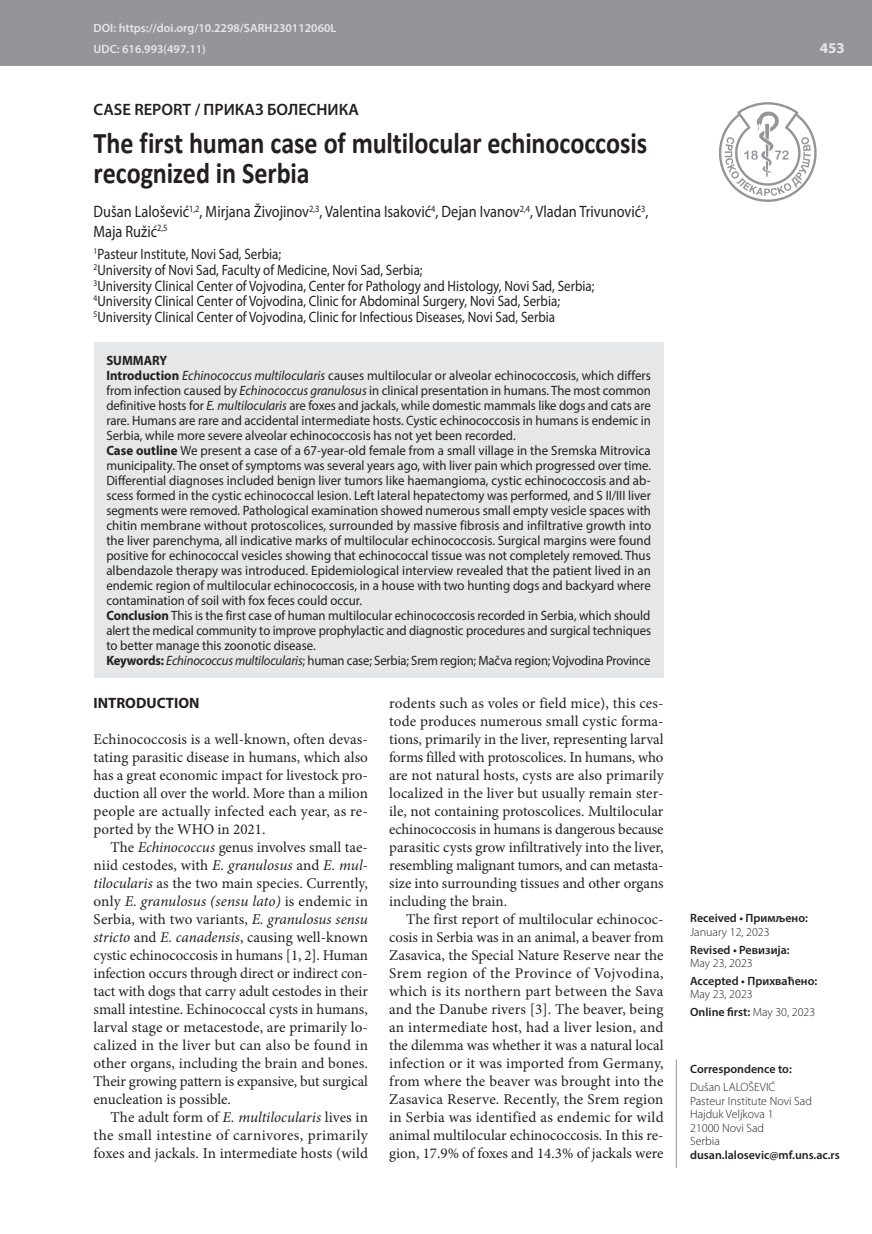
<style>
.page{position:relative;width:872px;height:1234px;background:#fff}
.page>*{position:absolute;margin:0;border:0;box-sizing:border-box;transform-origin:0 0}
.t1{font:700 30px/30px "Calibri";letter-spacing:-.005em;color:#231f20;scale:.87 1}
.t2{font:16.5px/19.5px "Myriad Pro";color:#231f20;scale:.87 1}
.t3{font:600 16.5px "Myriad Pro";color:#231f20}
.t4{font:15px/18px "Minion Pro";color:#231f20;text-align:justify}
.t5{font:15px/15.8px "Myriad Pro";color:#231f20;scale:.87 1}
.t6{font:700 15px "Myriad Pro";color:#231f20}
.t7{font:700 15px "Myriad Pro";color:#e6e7e9}
.t8{font:13.5px/15px "Myriad Pro";color:#231f20;scale:.95 1}
.t9{font:300 12px/13.5px "Myriad Pro";color:#231f20}
.t10{font:600 12px "Myriad Pro";color:#231f20}
.t11{font:600 12px/21.3px "Myriad Pro";color:#e6e7e9}
.s1{font-weight:700}
.s2{font-style:italic}
.s3{font-weight:600}
</style>
<div class="page">
<div style="left:0;top:0;width:872px;height:66px;background:#939598"></div>
<svg style="left:719px;top:102px;width:98px;height:100px"></svg>
<hr style="left:676px;top:1059px;width:1px;height:108px;background:#939598">
<div style="left:94px;top:342px;width:569px;height:335px;background:#e6e7e9"></div>
<p class="t11" style="left:94px;top:17px;width:244px">DOI: https://doi.org/10.2298/SARH230112060L<br>UDC: 616.993(497.11)</p>
<p class="t3" style="left:94px;top:98px;width:267px">CASE REPORT / ПРИКАЗ БОЛЕСНИКА</p>
<h1 class="t1" style="left:94px;top:128px;width:638px">The first human case of multilocular echinococcosis recognized in Serbia</h1>
<p class="t2" style="left:94px;top:202px;width:639px">Dušan Lalošević<sup>1,2</sup>, Mirjana Živojinov<sup>2,3</sup>, Valentina Isaković<sup>4</sup>, Dejan Ivanov<sup>2,4</sup>, Vladan Trivunović<sup>3</sup>,<br>Maja Ružić<sup>2,5</sup></p>
<p class="t5" style="left:94px;top:246px;width:577px"><sup>1</sup>Pasteur Institute, Novi Sad, Serbia;<br><sup>2</sup>University of Novi Sad, Faculty of Medicine, Novi Sad, Serbia;<br><sup>3</sup>University Clinical Center of Vojvodina, Center for Pathology and Histology, Novi Sad, Serbia; <sup>4</sup>University Clinical Center of Vojvodina, Clinic for Abdominal Surgery, Novi Sad, Serbia; <sup>5</sup>University Clinical Center of Vojvodina, Clinic for Infectious Diseases, Novi Sad, Serbia</p>
<p class="t8" style="left:106px;top:352px;width:575px"><span class="s1">SUMMARY<br>Introduction</span> <span class="s2">Echinococcus multilocularis</span> causes multilocular or alveolar echinococcosis, which differs from infection caused by <span class="s2">Echinococcus granulosus</span> in clinical presentation in humans. The most common definitive hosts for <span class="s2">E. multilocularis</span> are foxes and jackals, while domestic mammals like dogs and cats are rare. Humans are rare and accidental intermediate hosts. Cystic echinococcosis in humans is endemic in Serbia, while more severe alveolar echinococcosis has not yet been recorded.<br><span class="s1">Case outline</span> We present a case of a 67-year-old female from a small village in the Sremska Mitrovica municipality. The onset of symptoms was several years ago, with liver pain which progressed over time.<br>Differential diagnoses included benign liver tumors like haemangioma, cystic echinococcosis and ab&shy;scess formed in the cystic echinococcal lesion. Left lateral hepatectomy was performed, and S II/III liver segments were removed. Pathological examination showed numerous small empty vesicle spaces with chitin membrane without protoscolices, surrounded by massive fibrosis and infiltrative growth into the liver parenchyma, all indicative marks of multilocular echinococcosis. Surgical margins were found positive for echinococcal vesicles showing that echinococcal tissue was not completely removed. Thus albendazole therapy was introduced. Epidemiological interview revealed that the patient lived in an endemic region of multilocular echinococcosis, in a house with two hunting dogs and backyard where contamination of soil with fox feces could occur.<br><span class="s1">Conclusion</span> This is the first case of human multilocular echinococcosis recorded in Serbia, which should alert the medical community to improve prophylactic and diagnostic procedures and surgical techniques to better manage this zoonotic disease.<br><span class="s1">Keywords:</span> <span class="s2">Echinococcus multilocularis</span>; human case; Serbia; Srem region; Mačva region; Vojvodina Province</p>
<p class="t6" style="left:94px;top:693px;width:107px">INTRODUCTION</p>
<p class="t4" style="left:94px;top:730px;width:276px">Echinococcosis is a well-known, often devas&shy;tating parasitic disease in humans, which also has a great economic impact for livestock pro&shy;duction all over the world. More than a milion people are actually infected each year, as re&shy;ported by the WHO in 2021.</p>
<p class="t4" style="left:94px;top:838px;width:276px;text-indent:17px">The <span class="s2">Echinococcus</span> genus involves small tae&shy;niid cestodes, with <span class="s2">E. granulosus</span> and <span class="s2">E. mul&shy;tilocularis</span> as the two main species. Currently, only <span class="s2">E. granulosus (sensu lato)</span> is endemic in Serbia, with two variants, <span class="s2">E. granulosus sensu stricto</span> and <span class="s2">E. canadensis</span>, causing well-known cystic echinococcosis in humans [1, 2]. Human infection occurs through direct or indirect con&shy;tact with dogs that carry adult cestodes in their small intestine. Echinococcal cysts in humans, larval stage or metacestode, are primarily lo&shy;calized in the liver but can also be found in other organs, including the brain and bones.<br>Their growing pattern is expansive, but surgical enucleation is possible.</p>
<p class="t4" style="left:94px;top:1108px;width:276px;text-indent:17px">The adult form of <span class="s2">E. multilocularis</span> lives in the small intestine of carnivores, primarily foxes and jackals. In intermediate hosts (wild</p>
<p class="t4" style="left:389px;top:694px;width:276px">rodents such as voles or field mice), this ces&shy;tode produces numerous small cystic forma&shy;tions, primarily in the liver, representing larval forms filled with protoscolices. In humans, who are not natural hosts, cysts are also primarily localized in the liver but usually remain ster&shy;ile, not containing protoscolices. Multilocular echinococcosis in humans is dangerous because parasitic cysts grow infiltratively into the liver, resembling malignant tumors, and can metasta&shy;size into surrounding tissues and other organs including the brain.</p>
<p class="t4" style="left:389px;top:910px;width:276px;text-indent:17px">The first report of multilocular echinococ&shy;cosis in Serbia was in an animal, a beaver from Zasavica, the Special Nature Reserve near the Srem region of the Province of Vojvodina, which is its northern part between the Sava and the Danube rivers [3]. The beaver, being an intermediate host, had a liver lesion, and the dilemma was whether it was a natural local infection or it was imported from Germany, from where the beaver was brought into the Zasavica Reserve. Recently, the Srem region in Serbia was identified as endemic for wild animal multilocular echinococcosis. In this re&shy;gion, 17.9% of foxes and 14.3% of jackals were</p>
<p class="t7" style="left:820px;top:38px;width:26px">453</p>
<p class="t10" style="left:690px;top:910px;width:119px">Received • Примљено:</p>
<p class="t9" style="left:690px;top:924px;width:81px">January 12, 2023</p>
<p class="t10" style="left:690px;top:941px;width:101px">Revised • Ревизија:</p>
<p class="t9" style="left:690px;top:956px;width:64px">May 23, 2023</p>
<p class="t10" style="left:690px;top:972px;width:129px">Accepted • Прихваћено:</p>
<p class="t9" style="left:690px;top:985px;width:127px;line-height:17.7px">May 23, 2023<br><span class="s3">Online first:</span> May 30, 2023</p>
<p class="t10" style="left:690px;top:1061px;width:103px">Correspondence to:</p>
<p class="t9" style="left:690px;top:1080px;width:123px">Dušan LALOŠEVIĆ<br>Pasteur Institute Novi Sad<br>Hajduk Veljkova 1<br>21000 Novi Sad<br>Serbia</p>
<p class="t10" style="left:690px;top:1146px;width:151px">dusan.lalosevic@mf.uns.ac.rs</p>
</div>
